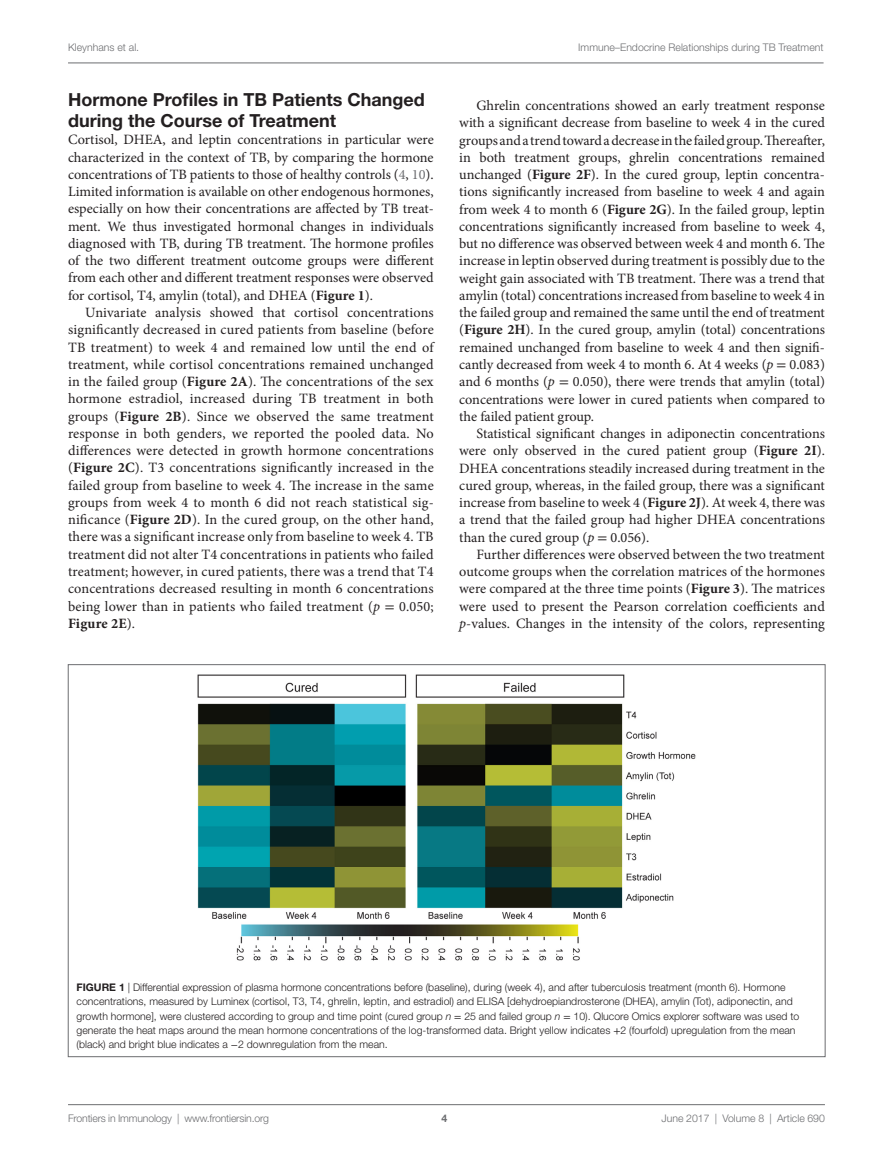
<style>
.page{position:relative;width:893px;height:1170px;background:#fff}
.page>*{position:absolute;margin:0;border:0;box-sizing:border-box;transform-origin:0 0}
.t1{font:700 18px/21px "Helvetica Neue LT Std";color:#231f20}
.t2{font:14.25px/17.2px "Minion Pro";color:#231f20;text-align:justify}
.t3{font:300 10.5px/14.2px "Helvetica Neue LT Std";color:#231f20}
.t4{font:300 10.5px "Helvetica Neue LT Std";color:#6c6d70}
.t5{font:700 10.5px "Helvetica Neue LT Std";color:#6c6d70}
.s1{color:#6c6d70}
.s2{font-weight:700}
.s3{font-style:italic}
.s4{font-family:"STIX General"}
.s5{font-family:"STIX General";font-weight:400}
</style>
<div class="page">
<img style="left:197px;top:674px;width:499px;height:287px">
<hr style="left:68px;top:63px;width:756px;height:1px;background:#6c6d70">
<hr style="left:68px;top:1104px;width:757px;height:1px;background:#6c6d70">
<p class="t4" style="left:68px;top:41px;width:73px">Kleynhans et al.</p>
<p class="t4" style="left:578px;top:41px;width:247px">Immune–Endocrine Relationships during TB Treatment</p>
<p class="t1" style="left:68px;top:89px;width:358px">Hormone Profiles in TB Patients Changed during the Course of Treatment</p>
<p class="t2" style="left:68px;top:131px;width:367px">Cortisol, DHEA, and leptin concentrations in particular were characterized in the context of TB, by comparing the hormone concentrations of TB patients to those of healthy controls (<span class="s1">4</span>, <span class="s1">10</span>).<br>Limited information is available on other endogenous hormones, especially on how their concentrations are affected by TB treat&shy;ment. We thus investigated hormonal changes in individuals diagnosed with TB, during TB treatment. The hormone profiles of the two different treatment outcome groups were different from each other and different treatment responses were observed for cortisol, T4, amylin (total), and DHEA (<span class="s2">Figure 1</span>).</p>
<p class="t2" style="left:68px;top:304px;width:367px;text-indent:17px">Univariate analysis showed that cortisol concentrations significantly decreased in cured patients from baseline (before TB treatment) to week 4 and remained low until the end of treatment, while cortisol concentrations remained unchanged in the failed group (<span class="s2">Figure 2A</span>). The concentrations of the sex hormone estradiol, increased during TB treatment in both groups (<span class="s2">Figure 2B</span>). Since we observed the same treatment response in both genders, we reported the pooled data. No differences were detected in growth hormone concentrations (<span class="s2">Figure 2C</span>). T3 concentrations significantly increased in the failed group from baseline to week 4. The increase in the same groups from week 4 to month 6 did not reach statistical sig&shy;nificance (<span class="s2">Figure 2D</span>). In the cured group, on the other hand, there was a significant increase only from baseline to week 4. TB treatment did not alter T4 concentrations in patients who failed treatment; however, in cured patients, there was a trend that T4 concentrations decreased resulting in month 6 concentrations being lower than in patients who failed treatment (<span class="s3">p</span> <span class="s4">=</span> 0.050; <span class="s2">Figure 2E</span>).</p>
<p class="t2" style="left:459px;top:97px;width:367px;text-indent:17px">Ghrelin concentrations showed an early treatment response with a significant decrease from baseline to week 4 in the cured groups and a trend toward a decrease in the failed group. Thereafter, in both treatment groups, ghrelin concentrations remained unchanged (<span class="s2">Figure 2F</span>). In the cured group, leptin concentra&shy;tions significantly increased from baseline to week 4 and again from week 4 to month 6 (<span class="s2">Figure 2G</span>). In the failed group, leptin concentrations significantly increased from baseline to week 4, but no difference was observed between week 4 and month 6. The increase in leptin observed during treatment is possibly due to the weight gain associated with TB treatment. There was a trend that amylin (total) concentrations increased from baseline to week 4 in the failed group and remained the same until the end of treatment (<span class="s2">Figure 2H</span>). In the cured group, amylin (total) concentrations remained unchanged from baseline to week 4 and then signifi&shy;cantly decreased from week 4 to month 6. At 4 weeks (<span class="s3">p</span> <span class="s4">=</span> 0.083) and 6 months (<span class="s3">p</span> <span class="s4">=</span> 0.050), there were trends that amylin (total) concentrations were lower in cured patients when compared to the failed patient group.</p>
<p class="t2" style="left:459px;top:425px;width:367px;text-indent:17px">Statistical significant changes in adiponectin concentrations were only observed in the cured patient group (<span class="s2">Figure 2I</span>).<br>DHEA concentrations steadily increased during treatment in the cured group, whereas, in the failed group, there was a significant increase from baseline to week 4 (<span class="s2">Figure 2J</span>). At week 4, there was a trend that the failed group had higher DHEA concentrations than the cured group (<span class="s3">p</span> <span class="s4">=</span> 0.056).</p>
<p class="t2" style="left:459px;top:545px;width:367px;text-indent:17px">Further differences were observed between the two treatment outcome groups when the correlation matrices of the hormones were compared at the three time points (<span class="s2">Figure 3</span>). The matrices were used to present the Pearson correlation coefficients and <span class="s3">p</span>-values. Changes in the intensity of the colors, representing</p>
<p class="t3" style="left:77px;top:980px;width:724px"><span class="s2">Figure 1</span> | Differential expression of plasma hormone concentrations before (baseline), during (week 4), and after tuberculosis treatment (month 6). Hormone concentrations, measured by Luminex (cortisol, T3, T4, ghrelin, leptin, and estradiol) and ELISA [dehydroepiandrosterone (DHEA), amylin (Tot), adiponectin, and growth hormone], were clustered according to group and time point (cured group <span class="s3">n</span> <span class="s5">=</span> 25 and failed group <span class="s3">n</span> <span class="s5">=</span> 10). Qlucore Omics explorer software was used to generate the heat maps around the mean hormone concentrations of the log-transformed data. Bright yellow indicates <span class="s5">+</span>2 (fourfold) upregulation from the mean (black) and bright blue indicates a <span class="s5">−</span>2 downregulation from the mean.</p>
<p class="t4" style="left:68px;top:1111px;width:203px">Frontiers in Immunology | www.frontiersin.org</p>
<p class="t4" style="left:662px;top:1111px;width:165px">June 2017 | Volume 8 | Article 690</p>
<p class="t5" style="left:441px;top:1111px;width:7px">4</p>
</div>
